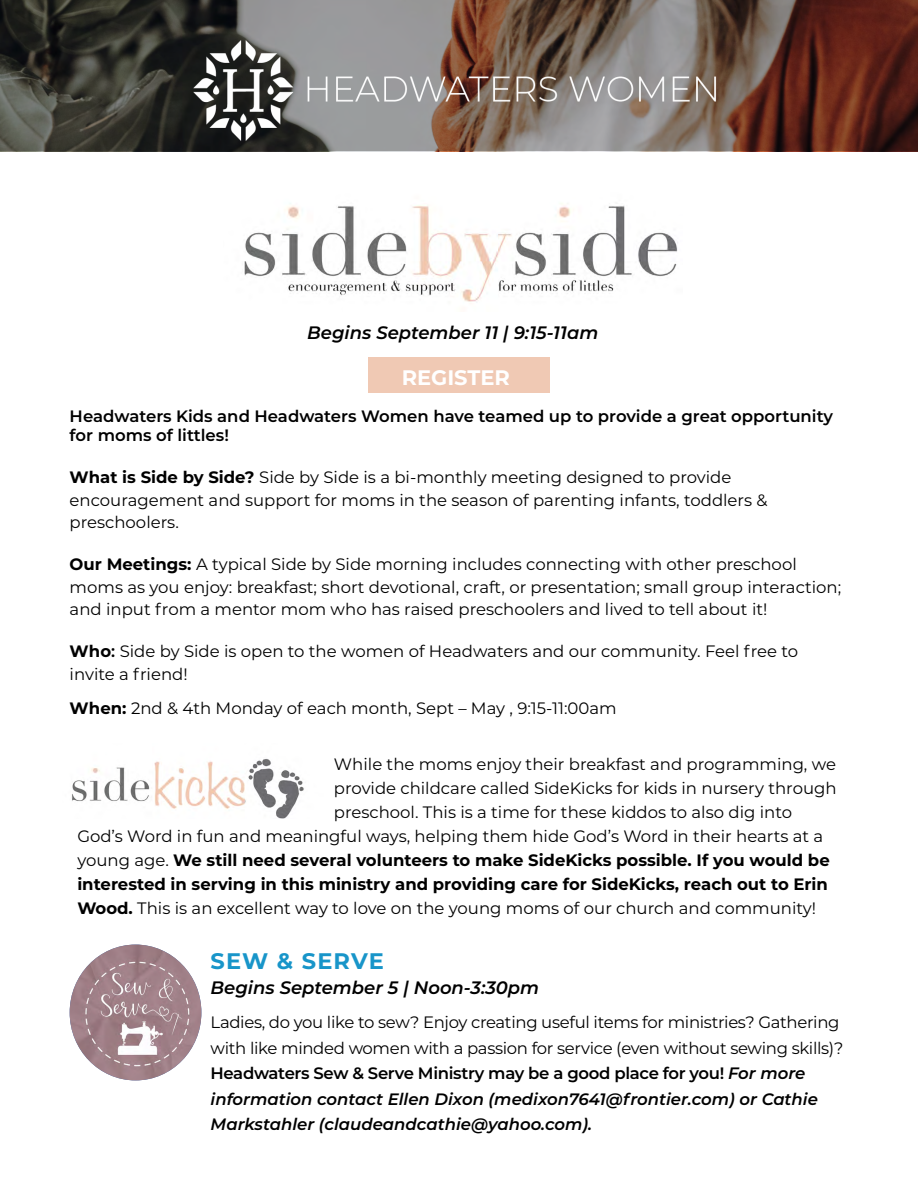
<style>
.page{position:relative;width:918px;height:1188px;background:#fff}
.page>*{position:absolute;margin:0;border:0;box-sizing:border-box;transform-origin:0 0}
.t1{font:700 22.5px "Montserrat";letter-spacing:.05em;color:#1895c9}
.t2{font:700 21px "Montserrat";color:#fff}
.t3{font:italic 600 18px "Montserrat";color:#000}
.t4{font:16.5px/22.5px "Montserrat";color:#000}
.t5{font:16.5px/25.5px "Montserrat";letter-spacing:-.02em;color:#000}
.t6{font:700 16.5px "Montserrat";color:#000}
.t7{font:600 16.5px/19.5px "Montserrat";color:#000}
.s1{font-weight:700}
.s2{font-weight:600}
.s3{font-weight:400}
.s4{font-weight:600;font-style:italic}
</style>
<div class="page">
<svg style="left:0;top:0;width:918px;height:151px"></svg>
<img style="left:178px;top:30px;width:561px;height:122px">
<div style="left:368px;top:357px;width:182px;height:36px;background:#f0c9b4"></div>
<img style="left:244px;top:203px;width:434px;height:100px">
<img style="left:72px;top:759px;width:232px;height:60px">
<img style="left:70px;top:945px;width:131px;height:135px">
<p class="t3" style="left:307px;top:320px;width:293px">Begins September 11 | 9:15-11am</p>
<p class="t2" style="left:402px;top:362px;width:110px">REGISTER</p>
<p class="t7" style="left:70px;top:405px;width:765px">Headwaters Kids and Headwaters Women have teamed up to provide a great opportunity for moms of littles!</p>
<p class="t4" style="left:70px;top:465px;width:699px"><span class="s1">What is Side by Side?</span> Side by Side is a bi-monthly meeting designed to provide encouragement and support for moms in the season of parenting infants, toddlers &amp; preschoolers.</p>
<p class="t4" style="left:70px;top:552px;width:773px"><span class="s1">Our Meetings:</span> A typical Side by Side morning includes connecting with other preschool moms as you enjoy: breakfast; short devotional, craft, or presentation; small group interaction; and input from a mentor mom who has raised preschoolers and lived to tell about it!</p>
<p class="t4" style="left:70px;top:639px;width:730px"><span class="s1">Who</span><span class="s2">:</span> Side by Side is open to the women of Headwaters and our community. Feel free to invite a friend!</p>
<p class="t4" style="left:70px;top:696px;width:549px"><span class="s1">When:</span> 2nd &amp; 4th Monday of each month, Sept – May , 9:15-11:00am</p>
<p class="t4" style="left:334px;top:752px;width:504px">While the moms enjoy their breakfast and programming, we</p>
<p class="t4" style="left:334px;top:776px;width:504px">provide childcare called SideKicks for kids in nursery through</p>
<p class="t4" style="left:334px;top:800px;width:460px">preschool. This is a time for these kiddos to also dig into</p>
<p class="t4" style="left:77px;top:824px;width:748px">God’s Word in fun and meaningful ways, helping them hide God’s Word in their hearts at a</p>
<p class="t6" style="left:77px;top:848px;width:754px"><span class="s3">young age.</span> We still need several volunteers to make SideKicks possible. If you would be</p>
<p class="t6" style="left:77px;top:872px;width:752px">interested in serving in this ministry and providing care for SideKicks, reach out to Erin</p>
<p class="t4" style="left:77px;top:896px;width:740px"><span class="s1">Wood.</span> This is an excellent way to love on the young moms of our church and community!</p>
<h1 class="t1" style="left:211px;top:945px;width:175px">SEW &amp; SERVE</h1>
<p class="t3" style="left:211px;top:975px;width:330px">Begins September 5 | Noon-3:30pm</p>
<p class="t5" style="left:211px;top:1009px;width:634px">Ladies, do you like to sew? Enjoy creating useful items for ministries? Gathering with like minded women with a passion for service (even without sewing skills)?<br><span class="s2">Headwaters Sew &amp; Serve Ministry may be a good place for you!</span> <span class="s4">For more information contact Ellen Dixon (medixon7641@frontier.com) or Cathie Markstahler (claudeandcathie@yahoo.com).</span></p>
</div>
